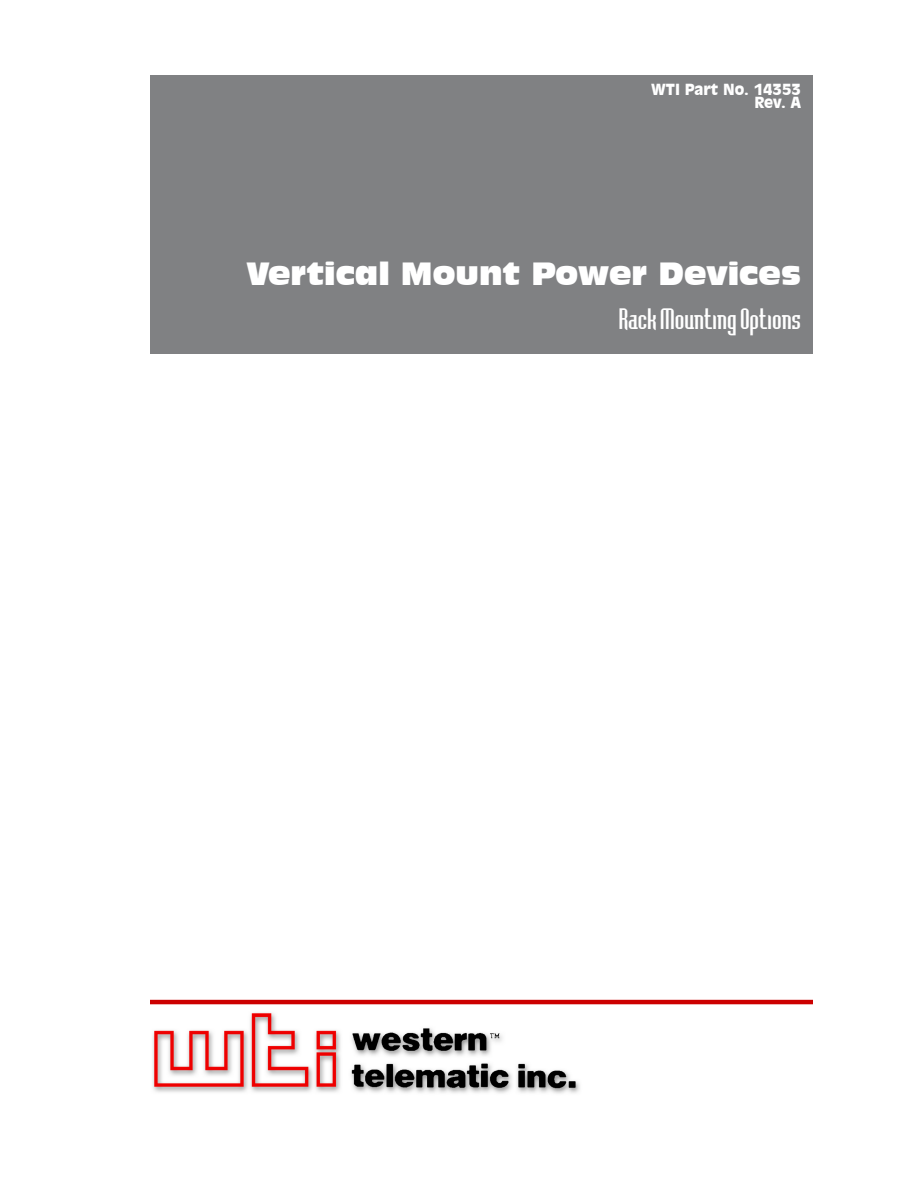
<style>
.page{position:relative;width:918px;height:1188px;background:#fff}
.page>*{position:absolute;margin:0;border:0;box-sizing:border-box;transform-origin:0 0}
.t1{font:30px "Incised 901 BT Compact";color:#fff}
.t2{font:27px "Bedrock Plain";color:#fff}
.t3{font:900 15px/13.5px "Incised 901 BT";color:#fff;text-align:right}
</style>
<div class="page">
<img style="left:152px;top:1012px;width:428px;height:82px">
<hr style="left:150px;top:1000px;width:663px;height:4px;background:#c00">
<div style="left:150px;top:75px;width:663px;height:279px;background:#808183"></div>
<p class="t3" style="left:651px;top:82px;width:151px">WTI Part No. 14353<br>Rev. A</p>
<p class="t1" style="left:246px;top:256px;width:556px">Vertical Mount Power Devices</p>
<p class="t2" style="left:619px;top:302px;width:184px">Rack Mounting Options</p>
</div>
